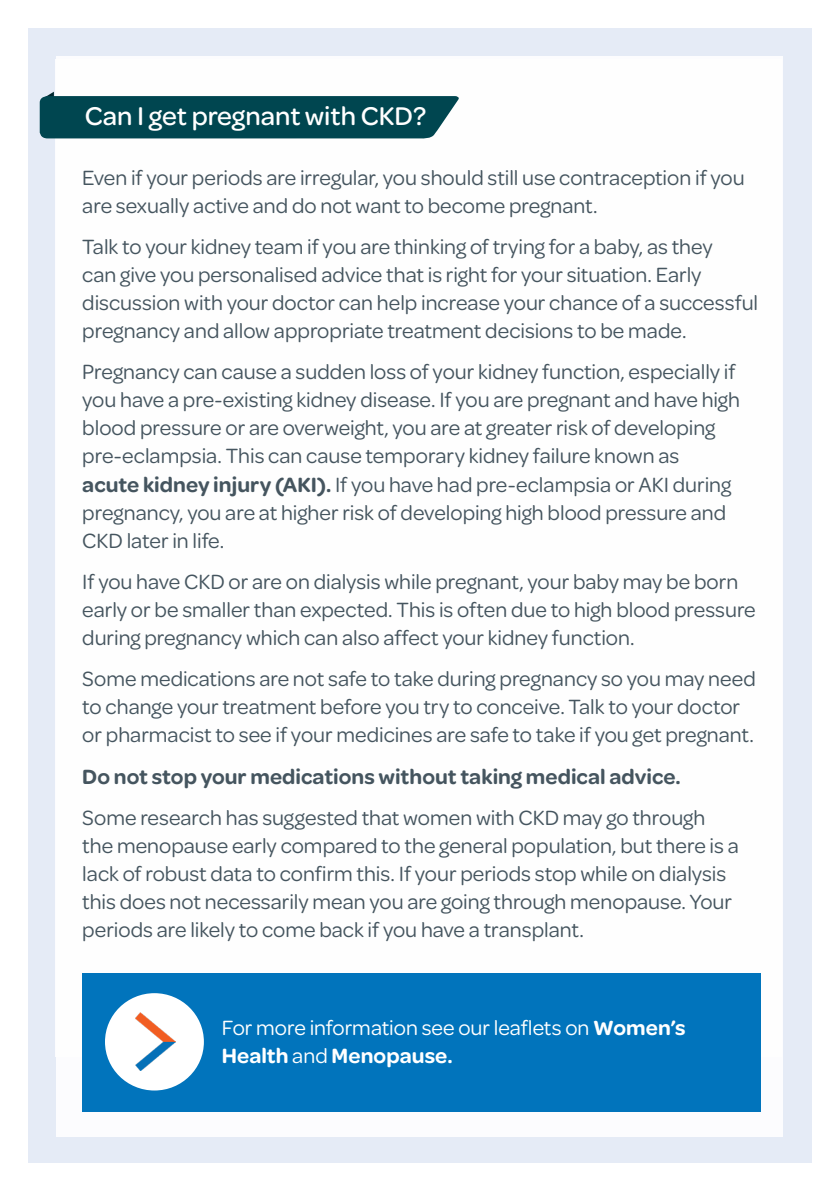
<style>
.page{position:relative;width:840px;height:1191px;background:#fff}
.page>*{position:absolute;margin:0;border:0;box-sizing:border-box;transform-origin:0 0}
.t1{font:500 27.4px "Omnes";color:#fff}
.t2{font:22px/28px "Omnes";color:#45555f}
.t3{font:22px/28px "Omnes";color:#fff}
.t4{font:600 22px "Omnes";letter-spacing:.005em;color:#45555f}
.s1{font-weight:600}
</style>
<div class="page">
<div style="left:28px;top:28px;width:783px;height:1134px;background:#e5ebf6"></div>
<div style="left:57px;top:57px;width:725px;height:1080px;background:#fff"></div>
<div style="left:55px;top:60px;width:725px;height:996px;background:#fff"></div>
<svg style="left:40px;top:92px;width:419px;height:47px;background:#205d66"></svg>
<div style="left:82px;top:972px;width:678px;height:139px;background:#0174bc"></div>
<div style="left:105px;top:993px;width:99px;height:97px;background:#fff;border-radius:50%"></div>
<img style="left:136px;top:1012px;width:40px;height:58px">
<p class="t1" style="left:85px;top:98px;width:343px">Can I get pregnant with CKD?</p>
<p class="t2" style="left:82px;top:162px;width:663px">Even if your periods are irregular, you should still use contraception if you are sexually active and do not want to become pregnant.</p>
<p class="t2" style="left:82px;top:231px;width:677px">Talk to your kidney team if you are thinking of trying for a baby, as they<br>can give you personalised advice that is right for your situation. Early discussion with your doctor can help increase your chance of a successful pregnancy and allow appropriate treatment decisions to be made.</p>
<p class="t2" style="left:82px;top:357px;width:659px">Pregnancy can cause a sudden loss of your kidney function, especially if you have a pre-existing kidney disease. If you are pregnant and have high blood pressure or are overweight, you are at greater risk of developing pre-eclampsia. This can cause temporary kidney failure known as <span class="s1">acute kidney injury (AKI).</span> If you have had pre-eclampsia or AKI during pregnancy, you are at higher risk of developing high blood pressure and CKD later in life.</p>
<p class="t2" style="left:82px;top:566px;width:674px">If you have CKD or are on dialysis while pregnant, your baby may be born early or be smaller than expected. This is often due to high blood pressure during pregnancy which can also affect your kidney function.</p>
<p class="t2" style="left:82px;top:663px;width:674px">Some medications are not safe to take during pregnancy so you may need to change your treatment before you try to conceive. Talk to your doctor or pharmacist to see if your medicines are safe to take if you get pregnant.</p>
<p class="t4" style="left:82px;top:761px;width:599px">Do not stop your medications without taking medical advice.</p>
<p class="t2" style="left:82px;top:802px;width:657px">Some research has suggested that women with CKD may go through the menopause early compared to the general population, but there is a lack of robust data to confirm this. If your periods stop while on dialysis this does not necessarily mean you are going through menopause. Your periods are likely to come back if you have a transplant.</p>
<p class="t3" style="left:222px;top:1012px;width:465px">For more information see our leaflets on <span class="s1">Women’s<br>Health</span> and <span class="s1">Menopause.</span></p>
</div>
